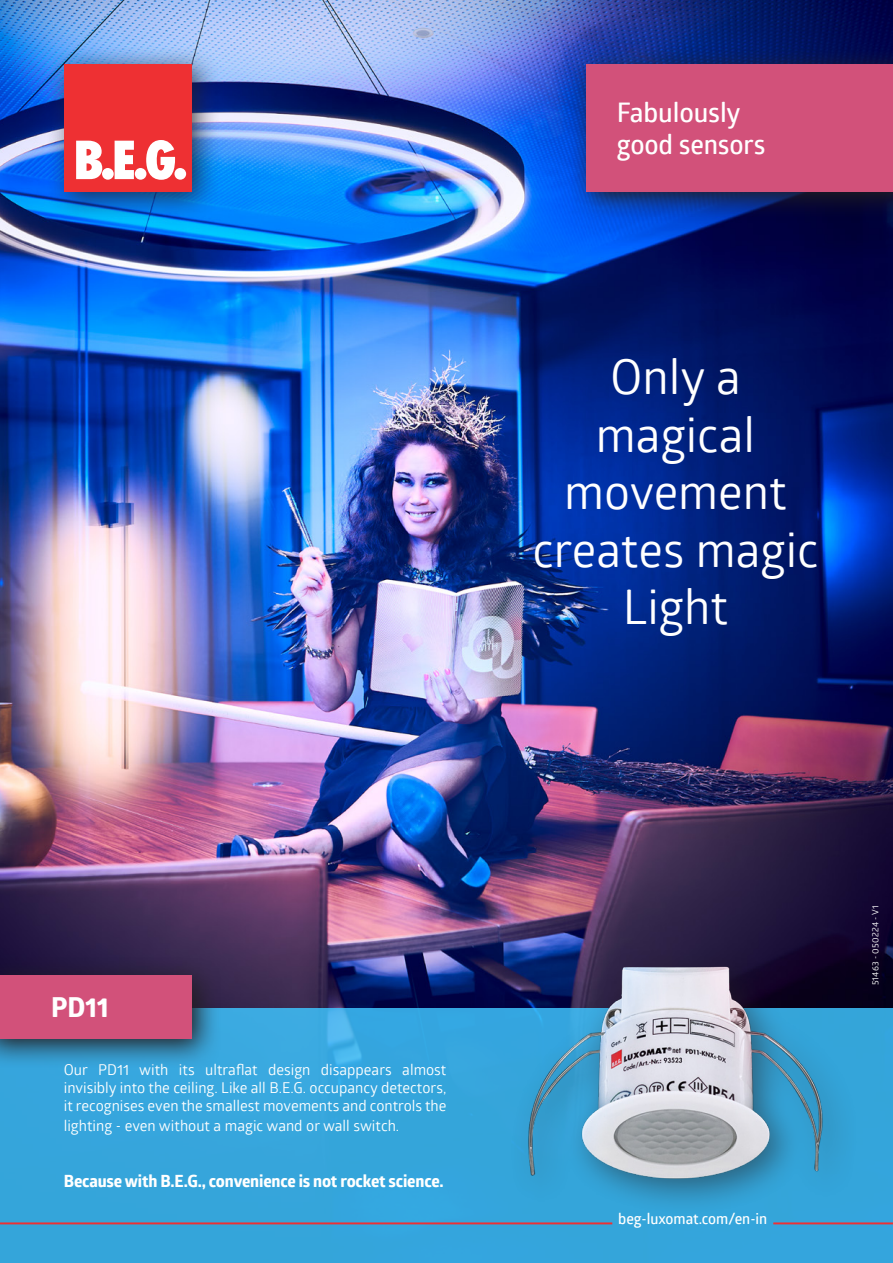
<style>
.page{position:relative;width:893px;height:1263px;background:#fff}
.page>*{position:absolute;margin:0;border:0;box-sizing:border-box;transform-origin:0 0}
.t1{font:48px/57.6px "Glober";color:#fff;text-align:center}
.t2{font:600 27px/32.4px "Glober";letter-spacing:-.005em;color:#fff}
.t3{font:700 27px "Globerx";color:#fff}
.t4{font:700 16.5px "Globerx";letter-spacing:-.01em;color:#fff}
.t5{font:15px/18px "Glober";color:#fff;text-align:justify}
.t6{font:600 15px "Glober";color:#fff}
.t7{font:9px "Glober";letter-spacing:.03em;color:#fff}
</style>
<div class="page">
<img style="left:0;top:0;width:893px;height:1008px">
<div style="left:0;top:1008px;width:893px;height:255px;background:#34a5dc"></div>
<hr style="left:773px;top:1222px;width:120px;height:2px;background:#ee3033">
<hr style="left:0;top:1222px;width:612px;height:2px;background:#ee3033">
<svg style="left:0;top:957px;width:221px;height:105px"></svg>
<div style="left:0;top:975px;width:191px;height:64px;background:#d2517a"></div>
<svg style="left:569px;top:46px;width:324px;height:175px"></svg>
<div style="left:587px;top:64px;width:306px;height:127px;background:#d2517a"></div>
<img style="left:484px;top:902px;width:383px;height:303px">
<div style="left:46px;top:46px;width:175px;height:175px;background:#231f20;opacity:.77"></div>
<div style="left:64px;top:64px;width:127px;height:127px;background:#ee3033"></div>
<svg style="left:76px;top:141px;width:26px;height:38px"></svg>
<div style="left:102px;top:168px;width:12px;height:12px;background:#fff;border-radius:50%"></div>
<svg style="left:115px;top:141px;width:19px;height:38px"></svg>
<div style="left:135px;top:168px;width:11px;height:12px;background:#fff;border-radius:50%"></div>
<svg style="left:146px;top:140px;width:29px;height:40px"></svg>
<div style="left:174px;top:168px;width:12px;height:12px;background:#fff;border-radius:50%"></div>
<h2 class="t2" style="left:617px;top:95px;width:150px">Fabulously good sensors</h2>
<h1 class="t1" style="left:532px;top:346px;width:288px">Only a magical movement creates magic<br>Light</h1>
<h2 class="t3" style="left:51px;top:988px;width:59px">PD11</h2>
<p class="t5" style="left:64px;top:1060px;width:384px">Our PD11 with its ultraflat design disappears almost invisibly into the ceiling. Like all B.E.G. occupancy detectors, it recognises even the smallest movements and controls the</p>
<p class="t5" style="left:64px;top:1116px;width:337px">lighting - even without a magic wand or wall switch.</p>
<p class="t4" style="left:64px;top:1169px;width:381px">Because with B.E.G., convenience is not rocket science.</p>
<p class="t6" style="left:618px;top:1208px;width:150px">beg-luxomat.com/en-in</p>
<p class="t7" style="left:869px;top:985px;width:82px;rotate:-90deg">51463 - 050224 - V1</p>
</div>
